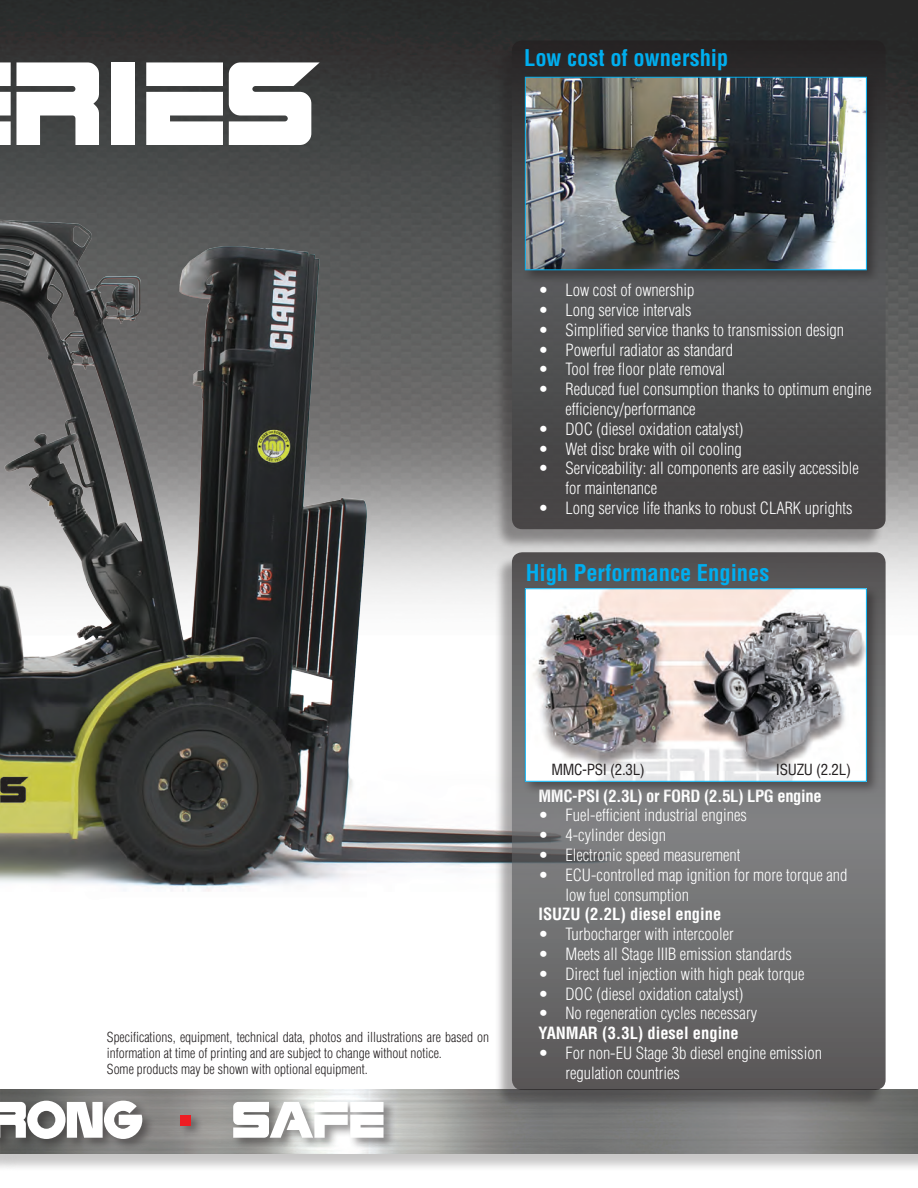
<style>
.page{position:relative;width:918px;height:1188px;background:#fff}
.page>*{position:absolute;margin:0;border:0;box-sizing:border-box;transform-origin:0 0}
.t1{font:700 condensed 22.5px "Helvetica";color:#00aeef}
.t2{font:300 condensed 16.5px/19.8px "Helvetica";color:#fff}
.t3{font:700 condensed 16.5px "Helvetica";color:#fff}
.t4{font:700 condensed 16.5px "Helvetica";letter-spacing:-.02em;color:#fff}
.t5{font:condensed 15px "Helvetica";letter-spacing:-.02em;color:#231f20}
.t6{font:300 condensed 13.5px/16.2px "Helvetica";color:#231f20}
</style>
<div class="page">
<img style="left:0;top:0;width:918px;height:598px">
<div style="left:0;top:1092px;width:18px;height:80px;background:#231f20;opacity:.25"></div>
<svg style="left:0;top:62px;width:99px;height:83px"></svg>
<div style="left:111px;top:62px;width:24px;height:83px;background:#fff"></div>
<svg style="left:146px;top:62px;width:77px;height:83px"></svg>
<svg style="left:229px;top:62px;width:91px;height:83px"></svg>
<img style="left:0;top:154px;width:674px;height:738px">
<div style="left:2px;top:1092px;width:916px;height:80px;background:#231f20;opacity:.25"></div>
<img style="left:0;top:1089px;width:918px;height:65px">
<div style="left:494px;top:44px;width:391px;height:505px;background:#231f20;opacity:.5"></div>
<svg style="left:512px;top:40px;width:374px;height:489px"></svg>
<div style="left:494px;top:556px;width:391px;height:554px;background:#231f20;opacity:.5"></div>
<svg style="left:512px;top:552px;width:374px;height:538px"></svg>
<div style="left:522px;top:585px;width:358px;height:210px;background:#231f20;opacity:.5"></div>
<img style="left:527px;top:590px;width:338px;height:190px">
<div style="left:525px;top:588px;width:342px;height:194px;border:1px solid #00aeef"></div>
<div style="left:522px;top:74px;width:358px;height:209px;background:#231f20;opacity:.5"></div>
<img style="left:527px;top:79px;width:338px;height:189px">
<div style="left:525px;top:77px;width:342px;height:193px;border:1px solid #00aeef"></div>
<div style="left:0;top:1098px;width:397px;height:54px;background:#231f20;opacity:.5"></div>
<svg style="left:0;top:1101px;width:142px;height:38px"></svg>
<svg style="left:233px;top:1102px;width:151px;height:36px"></svg>
<div style="left:180px;top:1115px;width:11px;height:10px;background:#ee1d23"></div>
<p class="t1" style="left:524px;top:44px;width:206px">Low cost of ownership</p>
<p class="t2" style="left:538px;top:280px;width:158px">• Low cost of ownership</p>
<p class="t2" style="left:538px;top:300px;width:155px">• Long service intervals</p>
<p class="t2" style="left:538px;top:320px;width:307px">• Simplified service thanks to transmission design</p>
<p class="t2" style="left:538px;top:340px;width:196px">• Powerful radiator as standard</p>
<p class="t2" style="left:538px;top:359px;width:189px">• Tool free floor plate removal</p>
<p class="t2" style="left:565px;top:379px;width:308px;text-indent:-27px">• Reduced fuel consumption thanks to optimum engine efficiency/performance</p>
<p class="t2" style="left:538px;top:419px;width:206px">• DOC (diesel oxidation catalyst)</p>
<p class="t2" style="left:538px;top:439px;width:205px">• Wet disc brake with oil cooling</p>
<p class="t2" style="left:565px;top:458px;width:295px;text-indent:-27px">• Serviceability: all components are easily accessible for maintenance</p>
<p class="t2" style="left:538px;top:498px;width:316px">• Long service life thanks to robust CLARK uprights</p>
<p class="t1" style="left:526px;top:559px;width:245px">High Performance Engines</p>
<p class="t6" style="left:107px;top:1028px;width:384px">Specifications, equipment, technical data, photos and illustrations are based on information at time of printing and are subject to change without notice.</p>
<p class="t6" style="left:107px;top:1061px;width:262px">Some products may be shown with optional equipment.</p>
<p class="t5" style="left:551px;top:760px;width:95px">MMC-PSI (2.3L)</p>
<p class="t5" style="left:776px;top:760px;width:77px">ISUZU (2.2L)</p>
<p class="t4" style="left:538px;top:786px;width:285px">MMC-PSI (2.3L) or FORD (2.5L) LPG engine</p>
<p class="t2" style="left:538px;top:805px;width:210px">• Fuel-efficient industrial engines</p>
<p class="t2" style="left:538px;top:825px;width:129px">• 4-cylinder design</p>
<p class="t2" style="left:538px;top:845px;width:204px">• Electronic speed measurement</p>
<p class="t2" style="left:565px;top:865px;width:284px;text-indent:-27px">• ECU-controlled map ignition for more torque and low fuel consumption</p>
<p class="t3" style="left:538px;top:904px;width:184px">ISUZU (2.2L) diesel engine</p>
<p class="t2" style="left:538px;top:924px;width:197px">• Turbocharger with intercooler</p>
<p class="t2" style="left:538px;top:944px;width:255px">• Meets all Stage IIIB emission standards</p>
<p class="t2" style="left:538px;top:964px;width:268px">• Direct fuel injection with high peak torque</p>
<p class="t2" style="left:538px;top:984px;width:206px">• DOC (diesel oxidation catalyst)</p>
<p class="t2" style="left:538px;top:1003px;width:220px">• No regeneration cycles necessary</p>
<p class="t3" style="left:538px;top:1023px;width:202px">YANMAR (3.3L) diesel engine</p>
<p class="t2" style="left:565px;top:1043px;width:258px;text-indent:-27px">• For non-EU Stage 3b diesel engine emission regulation countries</p>
</div>
